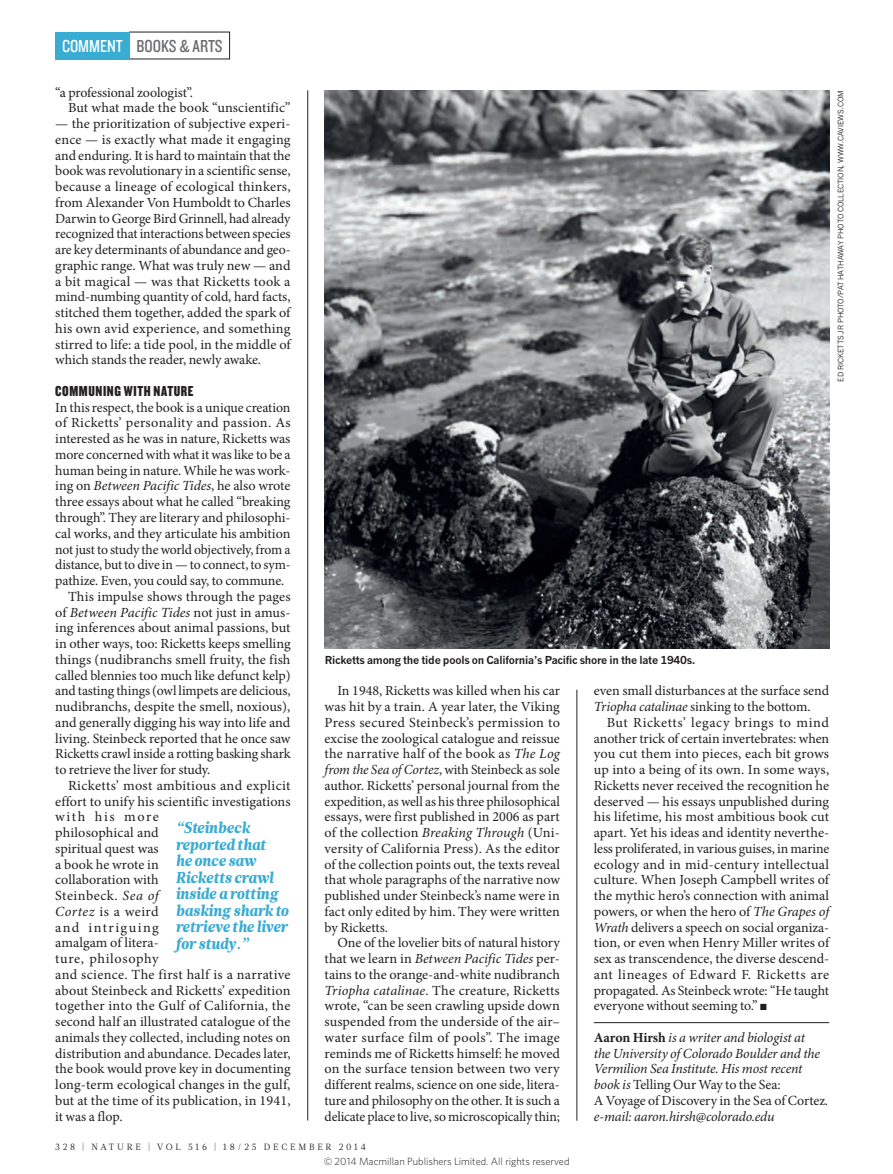
<style>
.page{position:relative;width:893px;height:1174px;background:#fff}
.page>*{position:absolute;margin:0;border:0;box-sizing:border-box;transform-origin:0 0}
.t1{font:18px "Knockout 29 Junior Ltweight";color:#6c6d70}
.PULL_QUOTE{font:italic 900 15.75px/16.5px "Glosa Math";letter-spacing:-.01em;color:#38acd2;scale:.95 1}
.CROSSHEAD{font:15px "Knockout 69 Full Liteweight";letter-spacing:.04em;color:#231f20}
.BODY_INDENT{font:13.95px/15.8px "Minion Pro";color:#231f20;text-align:justify}
.BODY_1ST_PARA{font:13.95px/15.8px "Minion Pro";letter-spacing:-.01em;color:#231f20;text-align:justify}
.AUTHOR_DETAILS{font:italic 13.95px/15.8px "Minion Pro";letter-spacing:-.01em;color:#231f20}
.EMAIL{font:italic 13.95px "Minion Pro";letter-spacing:-.015em;color:#231f20}
.PIC_CAPTION{font:700 10.8px "News Gothic MTOT";letter-spacing:-.02em;color:#231f20}
.t2{font:300 10.5px "Whitney";color:#1d1d1b}
.t3{font:9px "Glosa Math";letter-spacing:.3em;color:#231f20}
.PIC_CREDIT{font:7.5px "News Gothic MTOT";color:#231f20}
.s1{color:#fff}
.s2{font-style:italic}
.s3{font-weight:700;font-style:normal}
.s4{font-style:normal}
</style>
<div class="page">
<hr style="left:594px;top:1022px;width:235px;height:1px;background:#231f20">
<img style="left:325px;top:90px;width:504px;height:558px">
<div style="left:55px;top:32px;width:75px;height:27px;background:#38acd2"></div>
<hr style="left:577px;top:690px;width:1px;height:430px;background:#231f20">
<hr style="left:307px;top:90px;width:1px;height:1030px;background:#231f20">
<p class="t1" style="left:62px;top:34px;width:162px"><span class="s1">COMMENT</span> BOOKS &amp; ARTS</p>
<p class="BODY_INDENT" style="left:55px;top:84px;width:139px">“a professional zoologist”.</p>
<p class="BODY_INDENT" style="left:68px;top:100px;width:224px">But what made the book “unscientific”</p>
<p class="BODY_INDENT" style="left:55px;top:116px;width:237px">— the prioritization of subjective experi&shy;ence — is exactly what made it engaging and enduring. It is hard to maintain that the book was revolutionary in a scientific sense, because a lineage of ecological thinkers, from Alexander Von Humboldt to Charles Darwin to George Bird Grinnell, had already recognized that interactions between species are key determinants of abundance and geo&shy;graphic range. What was truly new — and a bit magical — was that Ricketts took a mind-numbing quantity of cold, hard facts, stitched them together, added the spark of his own avid experience, and something stirred to life: a tide pool, in the middle of which stands the reader, newly awake.</p>
<p class="CROSSHEAD" style="left:55px;top:381px;width:140px">COMMUNING WITH NATURE</p>
<p class="BODY_1ST_PARA" style="left:55px;top:399px;width:237px">In this respect, the book is a unique creation of Ricketts’ personality and passion. As interested as he was in nature, Ricketts was more concerned with what it was like to be a human being in nature. While he was work&shy;ing on <span class="s2">Between Pacific Tides</span>, he also wrote three essays about what he called “breaking through”. They are literary and philosophi&shy;cal works, and they articulate his ambition not just to study the world objectively, from a distance, but to dive in — to connect, to sym&shy;pathize. Even, you could say, to commune.</p>
<p class="BODY_INDENT" style="left:55px;top:588px;width:237px;text-indent:13px">This impulse shows through the pages of <span class="s2">Between Pacific Tides</span> not just in amus&shy;ing inferences about animal passions, but in other ways, too: Ricketts keeps smelling things (nudibranchs smell fruity, the fish called blennies too much like defunct kelp) and tasting things (owl limpets are delicious, nudibranchs, despite the smell, noxious), and generally digging his way into life and living. Steinbeck reported that he once saw Ricketts crawl inside a rotting basking shark to retrieve the liver for study.</p>
<p class="BODY_INDENT" style="left:55px;top:777px;width:237px;text-align:left;text-indent:13px">Ricketts’ most ambitious and explicit effort to unify his scientific investigations with his more<br>philosophical and<br>spiritual quest was<br>a book he wrote in<br>collaboration with<br>Steinbeck. <span class="s2">Sea of<br>Cortez</span> is a weird<br>and intriguing<br>amalgam of litera-<br>ture, philosophy<br>and science. The first half is a narrative about Steinbeck and Ricketts’ expedition together into the Gulf of California, the second half an illustrated catalogue of the animals they collected, including notes on distribution and abundance. Decades later, the book would prove key in documenting long-term ecological changes in the gulf, but at the time of its publication, in 1941, it was a flop.</p>
<p class="PULL_QUOTE" style="left:176px;top:819px;width:120px">“Steinbeck reported that<br>he once saw<br>Ricketts crawl inside a rotting basking shark to retrieve the liver for study.”</p>
<p class="PIC_CAPTION" style="left:325px;top:653px;width:372px">Ricketts among the tide pools on California’s Pacific shore in the late 1940s.</p>
<p class="PIC_CREDIT" style="left:836px;top:382px;width:293px;rotate:-90deg">ED RICKETTS JR PHOTO/PAT HATHAWAY PHOTO COLLECTION, WWW.CAVIEWS.COM</p>
<p class="BODY_INDENT" style="left:325px;top:683px;width:237px;text-indent:13px">In 1948, Ricketts was killed when his car was hit by a train. A year later, the Viking Press secured Steinbeck’s permission to excise the zoological catalogue and reissue the narrative half of the book as <span class="s2">The Log from the Sea of Cortez</span>, with Steinbeck as sole author. Ricketts’ personal journal from the expedition, as well as his three philosophical essays, were first published in 2006 as part of the collection <span class="s2">Breaking Through</span> (Uni&shy;versity of California Press). As the editor of the collection points out, the texts reveal that whole paragraphs of the narrative now published under Steinbeck’s name were in fact only edited by him. They were written by Ricketts.</p>
<p class="BODY_INDENT" style="left:325px;top:935px;width:237px;text-indent:13px">One of the lovelier bits of natural history that we learn in <span class="s2">Between Pacific Tides</span> per&shy;tains to the orange-and-white nudibranch <span class="s2">Triopha catalinae</span>. The creature, Ricketts wrote, “can be seen crawling upside down suspended from the underside of the air– water surface film of pools”. The image reminds me of Ricketts himself: he moved on the surface tension between two very different realms, science on one side, litera&shy;ture and philosophy on the other. It is such a delicate place to live, so microscopically thin;</p>
<p class="BODY_INDENT" style="left:594px;top:683px;width:237px">even small disturbances at the surface send<br><span class="s2">Triopha catalinae</span> sinking to the bottom.</p>
<p class="BODY_INDENT" style="left:594px;top:714px;width:237px;text-indent:13px">But Ricketts’ legacy brings to mind another trick of certain invertebrates: when you cut them into pieces, each bit grows up into a being of its own. In some ways, Ricketts never received the recognition he deserved — his essays unpublished during his lifetime, his most ambitious book cut apart. Yet his ideas and identity neverthe&shy;less proliferated, in various guises, in marine ecology and in mid-century intellectual culture. When Joseph Campbell writes of the mythic hero’s connection with animal powers, or when the hero of <span class="s2">The Grapes of Wrath</span> delivers a speech on social organiza&shy;tion, or even when Henry Miller writes of sex as transcendence, the diverse descend&shy;ant lineages of Edward F. Ricketts are propagated. As Steinbeck wrote: “He taught everyone without seeming to.” ■</p>
<p class="AUTHOR_DETAILS" style="left:594px;top:1030px;width:236px"><span class="s3">Aaron Hirsh</span> is a writer and biologist at<br>the University of Colorado Boulder and the Vermilion Sea Institute. His most recent book is <span class="s4">Telling Our Way to the Sea:<br>A Voyage of Discovery in the Sea of Cortez</span>.</p>
<p class="EMAIL" style="left:594px;top:1107px;width:182px">e-mail: aaron.hirsh@colorado.edu</p>
<p class="t3" style="left:55px;top:1141px;width:312px">328 | NATURE | VOL 516 | 18/25 DECEMBER 2014</p>
<p class="t2" style="left:324px;top:1154px;width:247px">© 2014 Macmillan Publishers Limited. All rights reserved</p>
</div>
